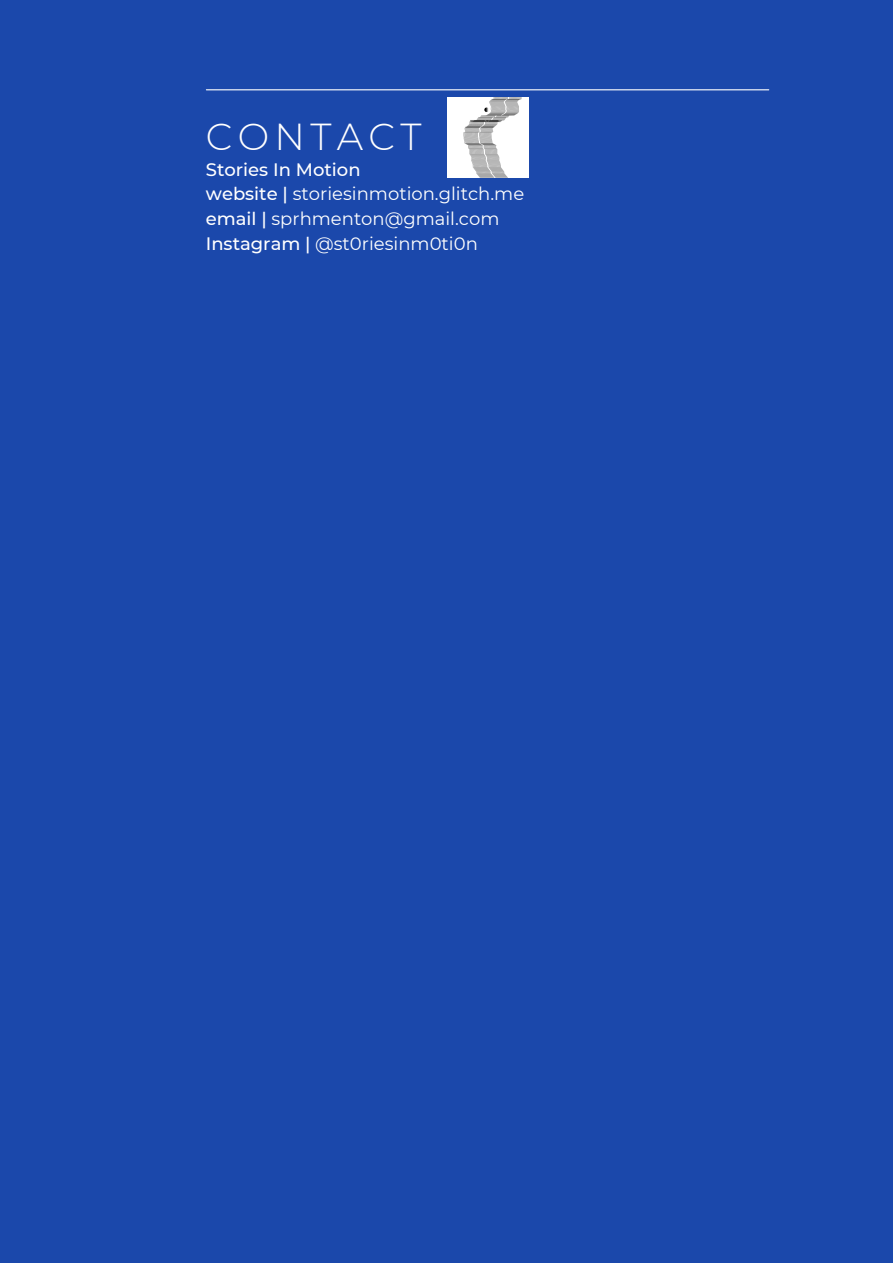
<style>
.page{position:relative;width:893px;height:1264px;background:#fff}
.page>*{position:absolute;margin:0;border:0;box-sizing:border-box;transform-origin:0 0}
.t1{font:300 37.5px "Montserrat";letter-spacing:.14em;color:#fff}
.t2{font:18px "Montserrat";color:#fff}
.t3{font:500 18px "Montserrat";color:#fff}
.s1{font-weight:500}
</style>
<div class="page">
<div style="left:0;top:0;width:892px;height:1262px;background:#1b48ab"></div>
<img style="left:447px;top:98px;width:81px;height:80px">
<hr style="left:206px;top:89px;width:562px;height:1px;background:#fff">
<p class="t1" style="left:206px;top:113px;width:217px">CONTACT</p>
<p class="t3" style="left:206px;top:159px;width:156px">Stories In Motion</p>
<p class="t2" style="left:206px;top:183px;width:320px"><span class="s1">website |</span> storiesinmotion.glitch.me</p>
<p class="t2" style="left:206px;top:207px;width:295px"><span class="s1">email |</span> sprhmenton@gmail.com</p>
<p class="t2" style="left:206px;top:232px;width:273px"><span class="s1">Instagram |</span> @st0riesinm0ti0n</p>
</div>
